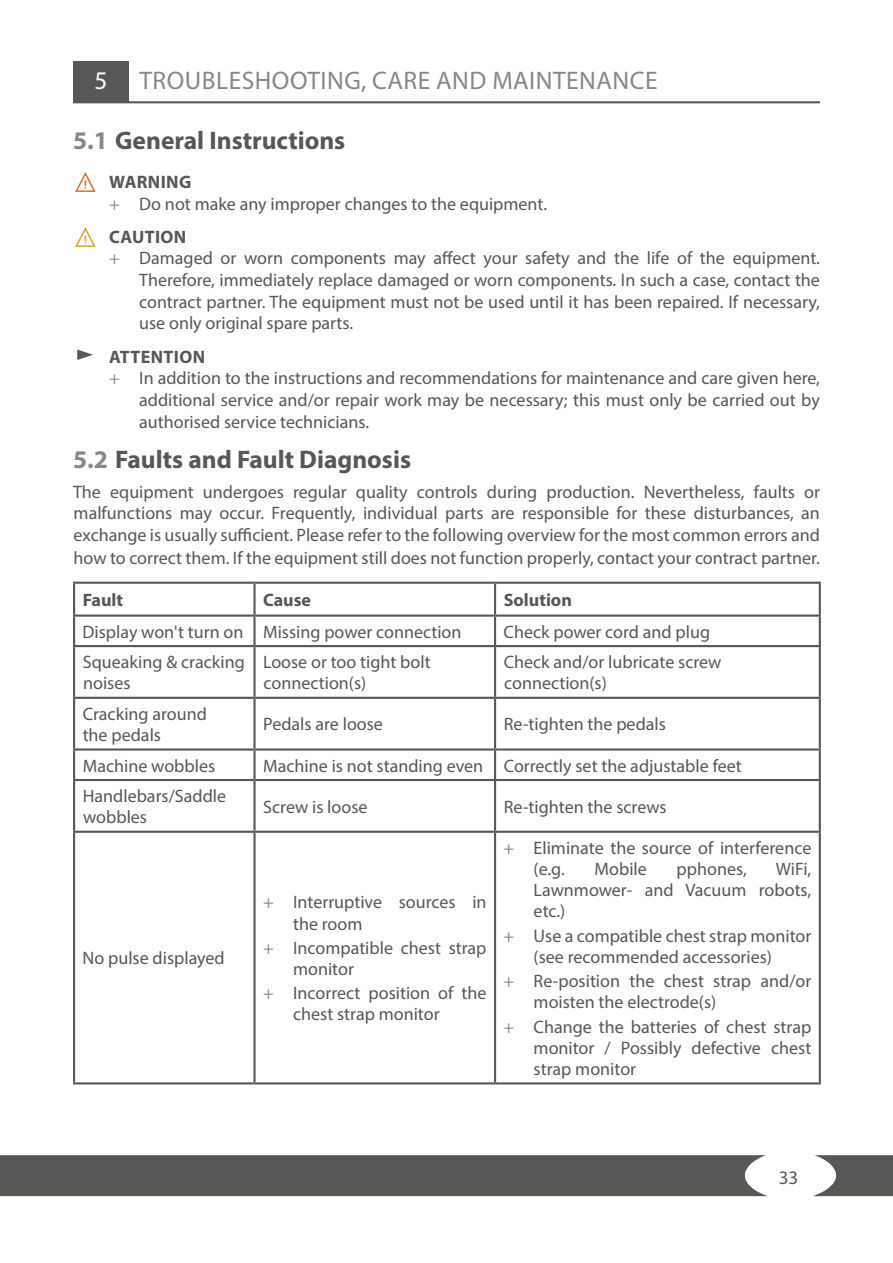
<style>
.page{position:relative;width:893px;height:1263px;background:#fff}
.page>*{position:absolute;margin:0;border:0;box-sizing:border-box;transform-origin:0 0}
.t1{font:700 25.5px "Myriad Pro";color:#575756}
.t2{font:25.5px "Myriad Pro";letter-spacing:.02em;color:#878787}
.t3{font:25.5px "Myriad Pro";color:#fff}
.t4{font:19.2px "Myriad Pro";color:#575756}
.Einf__Abs{font:18px/21.1px "Myriad Pro";color:#575756}
.t5{font:700 18px "Myriad Pro";letter-spacing:.005em;color:#575756}
.s1{color:#878787}
.s2{color:#d15c06}
.s3{color:#db9500}
</style>
<div class="page">
<div style="left:0;top:1155px;width:767px;height:41px;background:#575756"></div>
<svg style="left:813px;top:1155px;width:80px;height:41px"></svg>
<div style="left:73px;top:61px;width:55px;height:41px;background:#575756"></div>
<hr style="left:73px;top:101px;width:747px;height:2px;background:#575756">
<hr style="left:73px;top:617px;width:2px;height:28px;background:#575756">
<hr style="left:73px;top:614px;width:181px;height:3px;background:#575756">
<hr style="left:253px;top:617px;width:3px;height:28px;background:#575756">
<hr style="left:254px;top:614px;width:241px;height:3px;background:#575756">
<hr style="left:494px;top:617px;width:2px;height:28px;background:#575756">
<hr style="left:819px;top:617px;width:2px;height:28px;background:#575756">
<hr style="left:73px;top:647px;width:2px;height:50px;background:#575756">
<hr style="left:495px;top:614px;width:326px;height:3px;background:#575756">
<hr style="left:73px;top:645px;width:181px;height:2px;background:#575756">
<hr style="left:253px;top:647px;width:3px;height:50px;background:#575756">
<hr style="left:73px;top:584px;width:2px;height:30px;background:#575756">
<hr style="left:494px;top:647px;width:2px;height:50px;background:#575756">
<hr style="left:73px;top:582px;width:181px;height:2px;background:#575756">
<hr style="left:254px;top:645px;width:241px;height:2px;background:#575756">
<hr style="left:819px;top:647px;width:2px;height:50px;background:#575756">
<hr style="left:73px;top:699px;width:2px;height:49px;background:#575756">
<hr style="left:73px;top:750px;width:2px;height:29px;background:#575756">
<hr style="left:253px;top:584px;width:3px;height:30px;background:#575756">
<hr style="left:73px;top:697px;width:181px;height:2px;background:#575756">
<hr style="left:254px;top:697px;width:241px;height:2px;background:#575756">
<hr style="left:495px;top:697px;width:326px;height:2px;background:#575756">
<hr style="left:254px;top:582px;width:241px;height:2px;background:#575756">
<hr style="left:495px;top:645px;width:326px;height:2px;background:#575756">
<hr style="left:253px;top:699px;width:3px;height:49px;background:#575756">
<hr style="left:494px;top:699px;width:2px;height:49px;background:#575756">
<hr style="left:819px;top:699px;width:2px;height:49px;background:#575756">
<hr style="left:253px;top:750px;width:3px;height:29px;background:#575756">
<hr style="left:494px;top:750px;width:2px;height:29px;background:#575756">
<hr style="left:819px;top:750px;width:2px;height:29px;background:#575756">
<hr style="left:73px;top:748px;width:181px;height:2px;background:#575756">
<hr style="left:254px;top:748px;width:241px;height:2px;background:#575756">
<hr style="left:495px;top:748px;width:326px;height:2px;background:#575756">
<hr style="left:73px;top:781px;width:2px;height:50px;background:#575756">
<hr style="left:494px;top:584px;width:2px;height:30px;background:#575756">
<hr style="left:73px;top:779px;width:181px;height:2px;background:#575756">
<hr style="left:73px;top:833px;width:2px;height:249px;background:#575756">
<hr style="left:495px;top:582px;width:326px;height:2px;background:#575756">
<hr style="left:73px;top:831px;width:181px;height:2px;background:#575756">
<hr style="left:819px;top:584px;width:2px;height:30px;background:#575756">
<hr style="left:253px;top:781px;width:3px;height:50px;background:#575756">
<hr style="left:254px;top:779px;width:241px;height:2px;background:#575756">
<hr style="left:73px;top:1082px;width:181px;height:2px;background:#575756">
<hr style="left:253px;top:833px;width:3px;height:249px;background:#575756">
<hr style="left:494px;top:781px;width:2px;height:50px;background:#575756">
<hr style="left:254px;top:831px;width:241px;height:2px;background:#575756">
<hr style="left:495px;top:779px;width:326px;height:2px;background:#575756">
<hr style="left:819px;top:781px;width:2px;height:50px;background:#575756">
<hr style="left:254px;top:1082px;width:241px;height:2px;background:#575756">
<hr style="left:494px;top:833px;width:2px;height:249px;background:#575756">
<hr style="left:495px;top:831px;width:326px;height:2px;background:#575756">
<hr style="left:819px;top:833px;width:2px;height:249px;background:#575756">
<hr style="left:495px;top:1082px;width:326px;height:2px;background:#575756">
<p class="t3" style="left:94px;top:65px;width:15px">5</p>
<p class="t2" style="left:139px;top:65px;width:520px">TROUBLESHOOTING, CARE AND MAINTENANCE</p>
<p class="t1" style="left:73px;top:123px;width:274px"><span class="s1">5.1</span> General Instructions</p>
<p class="t5" style="left:73px;top:170px;width:120px"><span class="s2">⚠</span> WARNING</p>
<p class="Einf__Abs" style="left:109px;top:193px;width:440px"><span class="s1">+</span> Do not make any improper changes to the equipment.</p>
<p class="t5" style="left:73px;top:225px;width:115px"><span class="s3">⚠</span> CAUTION</p>
<p class="Einf__Abs" style="left:139px;top:247px;width:682px;line-height:21.6px;text-align:justify;text-indent:-30px"><span class="s1">+</span> Damaged or worn components may affect your safety and the life of the equipment.<br>Therefore, immediately replace damaged or worn components. In such a case, contact the contract partner. The equipment must not be used until it has been repaired. If necessary, use only original spare parts.</p>
<p class="t5" style="left:109px;top:345px;width:97px">ATTENTION</p>
<p class="Einf__Abs" style="left:139px;top:367px;width:682px;line-height:21.6px;text-align:justify;text-indent:-30px"><span class="s1">+</span> In addition to the instructions and recommendations for maintenance and care given here, additional service and/or repair work may be necessary; this must only be carried out by authorised service technicians.</p>
<p class="t1" style="left:73px;top:443px;width:340px"><span class="s1">5.2</span> Faults and Fault Diagnosis</p>
<p class="Einf__Abs" style="left:73px;top:481px;width:748px;text-align:justify">The equipment undergoes regular quality controls during production. Nevertheless, faults or malfunctions may occur. Frequently, individual parts are responsible for these disturbances, an exchange is usually sufficient. Please refer to the following overview for the most common errors and</p>
<p class="Einf__Abs" style="left:74px;top:547px;width:748px">how to correct them. If the equipment still does not function properly, contact your contract partner.</p>
<p class="t5" style="left:83px;top:588px;width:42px">Fault</p>
<p class="t5" style="left:263px;top:588px;width:49px">Cause</p>
<p class="t5" style="left:504px;top:588px;width:70px">Solution</p>
<p class="Einf__Abs" style="left:83px;top:621px;width:162px">Display won't turn on</p>
<p class="Einf__Abs" style="left:263px;top:621px;width:200px">Missing power connection</p>
<p class="Einf__Abs" style="left:504px;top:621px;width:208px">Check power cord and plug</p>
<p class="Einf__Abs" style="left:83px;top:651px;width:164px">Squeaking &amp; cracking noises</p>
<p class="Einf__Abs" style="left:263px;top:651px;width:169px">Loose or too tight bolt connection(s)</p>
<p class="Einf__Abs" style="left:504px;top:651px;width:219px">Check and/or lubricate screw connection(s)</p>
<p class="Einf__Abs" style="left:83px;top:703px;width:126px">Cracking around</p>
<p class="Einf__Abs" style="left:83px;top:724px;width:80px">the pedals</p>
<p class="Einf__Abs" style="left:263px;top:713px;width:121px">Pedals are loose</p>
<p class="Einf__Abs" style="left:504px;top:713px;width:164px">Re-tighten the pedals</p>
<p class="Einf__Abs" style="left:83px;top:755px;width:134px">Machine wobbles</p>
<p class="Einf__Abs" style="left:263px;top:755px;width:222px">Machine is not standing even</p>
<p class="Einf__Abs" style="left:504px;top:755px;width:239px">Correctly set the adjustable feet</p>
<p class="Einf__Abs" style="left:83px;top:785px;width:145px">Handlebars/Saddle wobbles</p>
<p class="Einf__Abs" style="left:263px;top:796px;width:106px">Screw is loose</p>
<p class="Einf__Abs" style="left:504px;top:796px;width:164px">Re-tighten the screws</p>
<p class="Einf__Abs" style="left:83px;top:947px;width:144px">No pulse displayed</p>
<p class="Einf__Abs" style="left:293px;top:891px;width:195px;text-indent:-30px"><span class="s1">+</span> Interruptive sources in the room</p>
<p class="Einf__Abs" style="left:293px;top:937px;width:195px;text-indent:-30px"><span class="s1">+</span> Incompatible chest strap monitor</p>
<p class="Einf__Abs" style="left:293px;top:982px;width:195px;text-indent:-30px"><span class="s1">+</span> Incorrect position of the chest strap monitor</p>
<p class="Einf__Abs" style="left:534px;top:837px;width:279px;text-indent:-30px"><span class="s1">+</span> Eliminate the source of interference (e.g.</p>
<p class="Einf__Abs" style="left:595px;top:858px;width:54px">Mobile</p>
<p class="Einf__Abs" style="left:677px;top:858px;width:72px">pphones,</p>
<p class="Einf__Abs" style="left:534px;top:858px;width:279px;text-align:justify;text-indent:242px">WiFi, Lawnmower- and Vacuum robots, etc.)</p>
<p class="Einf__Abs" style="left:504px;top:925px;width:309px;text-align:center"><span class="s1">+</span> Use a compatible chest strap monitor (see recommended accessories)</p>
<p class="Einf__Abs" style="left:534px;top:970px;width:279px;text-indent:-30px"><span class="s1">+</span> Re-position the chest strap and/or moisten the electrode(s)</p>
<p class="Einf__Abs" style="left:534px;top:1015px;width:279px;text-align:justify;text-indent:-30px"><span class="s1">+</span> Change the batteries of chest strap monitor / Possibly defective chest strap monitor</p>
<p class="t4" style="left:779px;top:1166px;width:21px">33</p>
</div>
